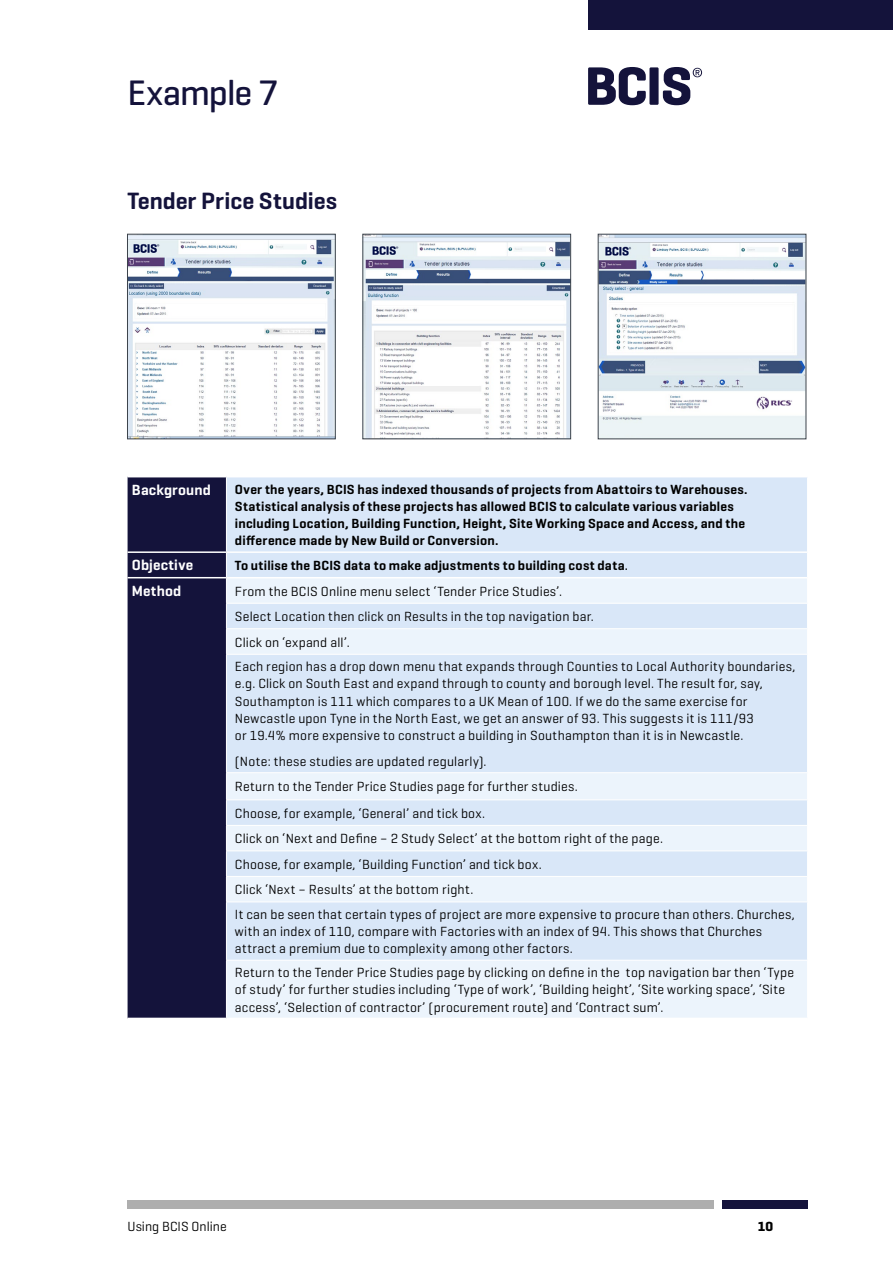
<style>
.page{position:relative;width:893px;height:1263px;background:#fff}
.page>*{position:absolute;margin:0;border:0;box-sizing:border-box;transform-origin:0 0}
.t1{font:500 36px "Geogrotesque";letter-spacing:-.03em;color:#14133b}
.t2{font:600 24px "Geogrotesque";letter-spacing:-.005em;color:#14133b}
.t3{font:600 15px "Geogrotesque";letter-spacing:.01em;color:#fff}
.t4{font:13.5px/17.2px "Geogrotesque";letter-spacing:.02em;color:#000}
.t5{font:600 13.5px/17.2px "Geogrotesque";letter-spacing:.02em;color:#000}
.t6{font:13.5px "Geogrotesque";color:#000}
.t7{font:700 13.5px "Geogrotesque";color:#000}
.s1{font-weight:500}
</style>
<div class="page">
<div style="left:588px;top:0;width:305px;height:30px;background:#14133b"></div>
<svg style="left:588px;top:67px;width:58px;height:38px"></svg>
<div style="left:649px;top:67px;width:10px;height:38px;background:#14133b;border-radius:2px"></div>
<svg style="left:663px;top:67px;width:39px;height:38px"></svg>
<div style="left:128px;top:1200px;width:586px;height:9px;background:#aeaeae"></div>
<div style="left:723px;top:1200px;width:85px;height:9px;background:#14133b"></div>
<div style="left:128px;top:477px;width:98px;height:541px;background:#14133b"></div>
<div style="left:227px;top:477px;width:580px;height:100px;background:#d9e7f8"></div>
<svg style="left:227px;top:578px;width:580px;height:440px;background:#e1ecf9"></svg>
<hr style="left:128px;top:551px;width:98px;height:2px;background:#fff">
<hr style="left:226px;top:551px;width:581px;height:2px;background:#fff">
<hr style="left:128px;top:577px;width:98px;height:1px;background:#fff">
<hr style="left:226px;top:603px;width:582px;height:1px;background:#fff">
<hr style="left:226px;top:628px;width:582px;height:1px;background:#fff">
<hr style="left:226px;top:654px;width:582px;height:1px;background:#fff">
<hr style="left:226px;top:772px;width:582px;height:1px;background:#fff">
<hr style="left:226px;top:799px;width:582px;height:1px;background:#fff">
<hr style="left:226px;top:825px;width:582px;height:1px;background:#fff">
<hr style="left:226px;top:850px;width:582px;height:1px;background:#fff">
<hr style="left:226px;top:876px;width:582px;height:1px;background:#fff">
<hr style="left:226px;top:901px;width:582px;height:1px;background:#fff">
<hr style="left:226px;top:960px;width:582px;height:1px;background:#fff">
<img style="left:129px;top:236px;width:205px;height:201px">
<div style="left:127px;top:234px;width:209px;height:205px;border:1px solid #3d444c"></div>
<img style="left:364px;top:236px;width:205px;height:201px">
<div style="left:362px;top:234px;width:209px;height:205px;border:1px solid #3d444c"></div>
<img style="left:600px;top:236px;width:204px;height:201px">
<div style="left:598px;top:234px;width:208px;height:205px;border:1px solid #3d444c"></div>
<h1 class="t1" style="left:128px;top:71px;width:152px">Example 7</h1>
<h2 class="t2" style="left:128px;top:186px;width:211px">Tender Price Studies</h2>
<p class="t3" style="left:132px;top:480px;width:81px">Background</p>
<p class="t5" style="left:235px;top:480px;width:514px">Over the years, BCIS has indexed thousands of projects from Abattoirs to Warehouses.<br>Statistical analysis of these projects has allowed BCIS to calculate various variables including Location, Building Function, Height, Site Working Space and Access, and the difference made by New Build or Conversion.</p>
<p class="t3" style="left:132px;top:556px;width:63px">Objective</p>
<p class="t5" style="left:235px;top:557px;width:395px">To utilise the BCIS data to make adjustments to building cost data<span class="s1">.</span></p>
<p class="t3" style="left:132px;top:581px;width:51px">Method</p>
<p class="t4" style="left:235px;top:578px;width:562px;line-height:25.2px">From the BCIS Online menu select ‘Tender Price Studies’.<br>Select Location then click on Results in the top navigation bar.<br>Click on ‘expand all’.<br>Each region has a drop down menu that expands through Counties to Local Authority boundaries,</p>
<p class="t4" style="left:235px;top:675px;width:529px">e.g. Click on South East and expand through to county and borough level. The result for, say, Southampton is 111 which compares to a UK Mean of 100. If we do the same exercise for Newcastle upon Tyne in the North East, we get an answer of 93. This suggests it is 111/93 or 19.4% more expensive to construct a building in Southampton than it is in Newcastle.</p>
<p class="t4" style="left:235px;top:748px;width:561px;line-height:25.5px">(Note: these studies are updated regularly).<br>Return to the Tender Price Studies page for further studies.<br>Choose, for example, ‘General’ and tick box.<br>Click on ‘Next and Define – 2 Study Select’ at the bottom right of the page.<br>Choose, for example, ‘Building Function’ and tick box.<br>Click ‘Next – Results’ at the bottom right.<br>It can be seen that certain types of project are more expensive to procure than others. Churches,</p>
<p class="t4" style="left:235px;top:922px;width:529px">with an index of 110, compare with Factories with an index of 94. This shows that Churches attract a premium due to complexity among other factors.</p>
<p class="t4" style="left:235px;top:963px;width:560px">Return to the Tender Price Studies page by clicking on define in the top navigation bar then ‘Type of study’ for further studies including ‘Type of work’, ‘Building height’, ‘Site working space’, ‘Site access’, ‘Selection of contractor’ (procurement route) and ‘Contract sum’.</p>
<p class="t6" style="left:128px;top:1217px;width:101px">Using BCIS Online</p>
<p class="t7" style="left:758px;top:1217px;width:17px">10</p>
</div>
